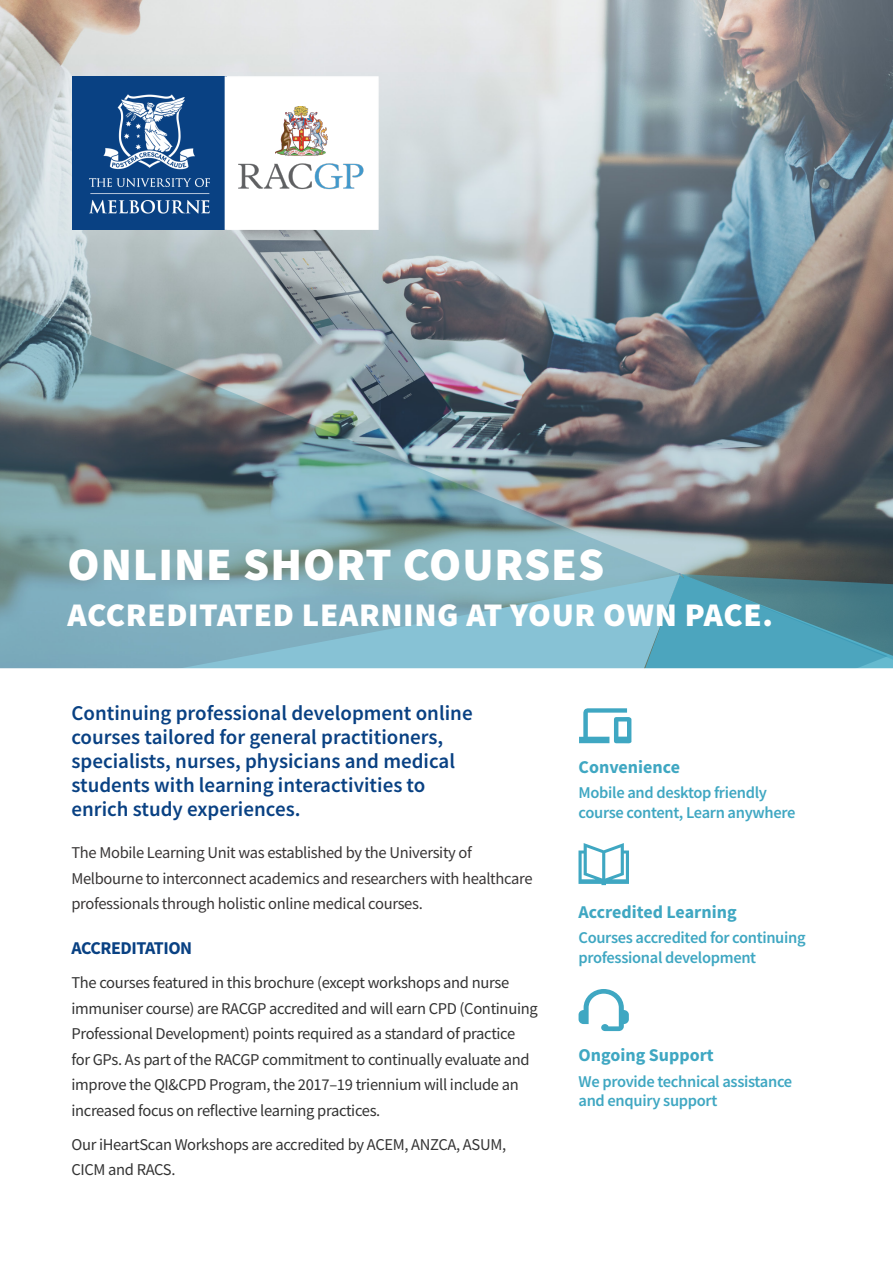
<style>
.page{position:relative;width:893px;height:1263px;background:#fff}
.page>*{position:absolute;margin:0;border:0;box-sizing:border-box;transform-origin:0 0}
.body_v2{font:900 46.5px "Source Sans Pro";letter-spacing:.02em;color:#fff}
.body_v2-2{font:900 33px "Source Sans Pro";letter-spacing:.02em;color:#fff}
.highlight_paragraph{font:600 21px/24px "Source Sans Pro";color:#094183}
.high_light_side_head{font:700 18px "Source Sans Pro";color:#3fa7c2}
.bold_subheadings{font:700 18px "Source Sans Pro";letter-spacing:-.025em;color:#094183}
.body_v2-3{font:16.5px/25.5px "Source Sans Pro";letter-spacing:-.02em;color:#333}
.body_v2-4{font:16.5px/25.5px "Source Sans Pro";letter-spacing:-.02em;color:#393636}
.highlight_sides{font:600 16.5px/19.5px "Source Sans Pro";letter-spacing:-.02em;color:#3fa7c2}
.body_v2-5{font:600 16.5px/19.5px "Source Sans Pro";letter-spacing:-.02em;color:#3fa7c2}
</style>
<div class="page">
<img style="left:0;top:0;width:893px;height:573px">
<img style="left:0;top:276px;width:888px;height:392px">
<img style="left:73px;top:76px;width:152px;height:154px">
<svg style="left:579px;top:708px;width:52px;height:35px"></svg>
<svg style="left:578px;top:843px;width:51px;height:42px"></svg>
<svg style="left:579px;top:989px;width:50px;height:42px"></svg>
<div style="left:225px;top:76px;width:154px;height:154px;background:#fff"></div>
<img style="left:280px;top:107px;width:48px;height:43px">
<img style="left:238px;top:150px;width:126px;height:40px">
<p class="body_v2" style="left:68px;top:532px;width:538px">ONLINE SHORT COURSES</p>
<p class="body_v2-2" style="left:68px;top:593px;width:707px">ACCREDITATED LEARNING AT YOUR OWN PACE.</p>
<p class="highlight_paragraph" style="left:71px;top:700px;width:403px">Continuing professional development online courses tailored for general practitioners, specialists, nurses, physicians and medical students with learning interactivities to enrich study experiences.</p>
<p class="body_v2-4" style="left:71px;top:840px;width:463px">The Mobile Learning Unit was established by the University of<br>Melbourne to interconnect academics and researchers with healthcare professionals through holistic online medical courses.</p>
<p class="bold_subheadings" style="left:71px;top:936px;width:122px">ACCREDITATION</p>
<p class="body_v2-3" style="left:71px;top:970px;width:468px">The courses featured in this brochure (except workshops and nurse immuniser course) are RACGP accredited and will earn CPD (Continuing Professional Development) points required as a standard of practice for GPs. As part of the RACGP commitment to continually evaluate and improve the QI&amp;CPD Program, the 2017–19 triennium will include an increased focus on reflective learning practices.</p>
<p class="body_v2-3" style="left:71px;top:1131px;width:436px">Our iHeartScan Workshops are accredited by ACEM, ANZCA, ASUM,<br>CICM and RACS.</p>
<p class="high_light_side_head" style="left:579px;top:754px;width:103px">Convenience</p>
<p class="highlight_sides" style="left:579px;top:783px;width:218px">Mobile and desktop friendly course content, Learn anywhere</p>
<p class="high_light_side_head" style="left:579px;top:900px;width:160px">Accredited Learning</p>
<p class="highlight_sides" style="left:579px;top:928px;width:229px">Courses accredited for continuing professional development</p>
<p class="high_light_side_head" style="left:579px;top:1043px;width:137px">Ongoing Support</p>
<p class="body_v2-5" style="left:579px;top:1071px;width:215px">We provide technical assistance and enquiry support</p>
</div>
